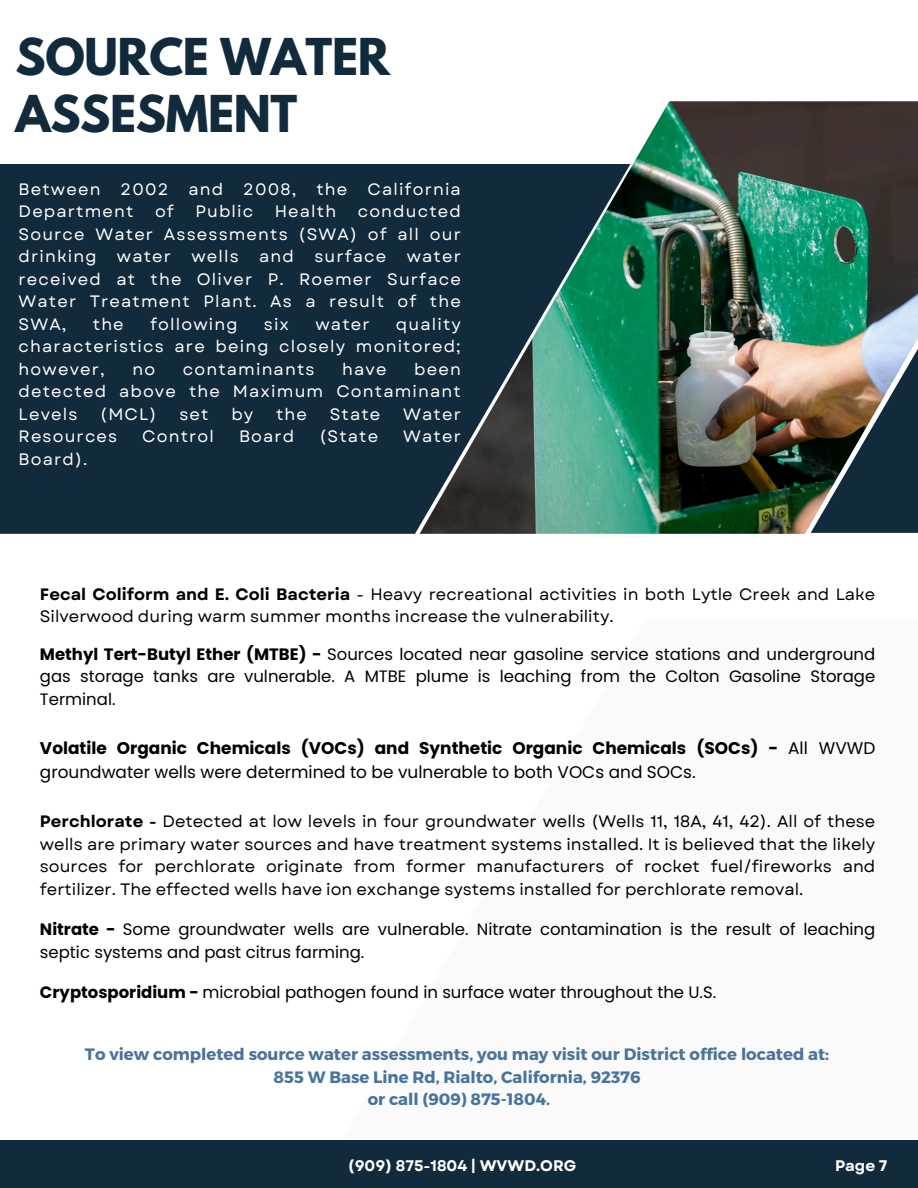
<style>
.page{position:relative;width:918px;height:1188px;background:#fff}
.page>*{position:absolute;margin:0;border:0;box-sizing:border-box;transform-origin:0 0}
.t1{font:700 45px/57.3px "League Spartan";letter-spacing:-.01em;color:#112b3c}
.t2{font:16.95px/23.7px "Poppins";color:#000}
.t3{font:16.5px/22.5px "Garet";color:#000}
.t4{font:16.5px/22.5px "Garet";letter-spacing:.07em;color:#fff;text-align:justify}
.t5{font:16.5px/22.5px "Poppins";color:#000;text-align:justify}
.t6{font:700 16.5px/22.5px "Montserrat";color:#48749b;text-align:center}
.t7{font:700 15.3px "Garet";color:#fff}
.s1{font-weight:700}
</style>
<div class="page">
<img style="left:630px;top:101px;width:288px;height:432px">
<svg style="left:0;top:164px;width:630px;height:370px;background:#193a44"></svg>
<div style="left:298px;top:619px;width:620px;height:569px;background:#fafafa"></div>
<img style="left:811px;top:241px;width:107px;height:292px">
<div style="left:0;top:1141px;width:918px;height:47px;background:#112b3c"></div>
<p class="t1" style="left:16px;top:34px;width:376px">SOURCE WATER<br>ASSESMENT</p>
<p class="t4" style="left:19px;top:178px;width:444px">Between 2002 and 2008, the California<br>Department</p>
<p class="t4" style="left:155px;top:200px;width:20px">of</p>
<p class="t4" style="left:195px;top:200px;width:59px">Public</p>
<p class="t4" style="left:275px;top:200px;width:63px">Health</p>
<p class="t4" style="left:19px;top:200px;width:444px;text-indent:339px">conducted Source Water Assessments (SWA) of all our drinking water wells and surface water received at the Oliver P. Roemer Surface Water Treatment Plant. As a result of the SWA,</p>
<p class="t4" style="left:93px;top:313px;width:32px">the</p>
<p class="t4" style="left:150px;top:313px;width:89px">following</p>
<p class="t4" style="left:264px;top:313px;width:27px">six</p>
<p class="t4" style="left:315px;top:313px;width:56px">water</p>
<p class="t4" style="left:19px;top:313px;width:444px;text-indent:377px">quality characteristics are being closely monitored; however,</p>
<p class="t4" style="left:19px;top:358px;width:444px;text-indent:396px">been detected above the Maximum Contaminant Levels</p>
<p class="t4" style="left:132px;top:358px;width:24px">no</p>
<p class="t4" style="left:183px;top:358px;width:133px">contaminants</p>
<p class="t4" style="left:342px;top:358px;width:46px">have</p>
<p class="t4" style="left:100px;top:403px;width:58px">(MCL)</p>
<p class="t4" style="left:179px;top:403px;width:31px">set</p>
<p class="t4" style="left:231px;top:403px;width:23px">by</p>
<p class="t4" style="left:276px;top:403px;width:32px">the</p>
<p class="t4" style="left:330px;top:403px;width:52px">State</p>
<p class="t4" style="left:403px;top:403px;width:59px">Water</p>
<p class="t4" style="left:19px;top:425px;width:100px">Resources</p>
<p class="t4" style="left:142px;top:425px;width:73px">Control</p>
<p class="t4" style="left:239px;top:425px;width:57px">Board</p>
<p class="t4" style="left:319px;top:425px;width:60px">(State</p>
<p class="t4" style="left:403px;top:425px;width:59px">Water</p>
<p class="t4" style="left:19px;top:448px;width:70px">Board).</p>
<p class="t3" style="left:40px;top:583px;width:837px"><span class="s1">Fecal Coliform and E. Coli Bacteria</span> - Heavy recreational activities in both Lytle Creek and Lake<br>Silverwood during warm summer months increase the vulnerability.</p>
<p class="t5" style="left:40px;top:643px;width:837px"><span class="s1">Methyl Tert-Butyl Ether (MTBE) -</span> Sources located near gasoline service stations and underground gas storage tanks are vulnerable. A MTBE plume is leaching from the Colton Gasoline Storage Terminal.</p>
<p class="t2" style="left:40px;top:737px;width:837px"><span class="s1">Volatile Organic Chemicals (VOCs) and Synthetic Organic Chemicals (SOCs) -</span> All WVWD groundwater wells were determined to be vulnerable to both VOCs and SOCs.</p>
<p class="t3" style="left:40px;top:810px;width:837px;text-align:justify"><span class="s1">Perchlorate -</span> Detected at low levels in four groundwater wells (Wells 11, 18A, 41, 42). All of these wells are primary water sources and have treatment systems installed. It is believed that the likely sources for perchlorate originate from former manufacturers of rocket fuel/fireworks and fertilizer. The effected wells have ion exchange systems installed for perchlorate removal.</p>
<p class="t5" style="left:40px;top:918px;width:837px"><span class="s1">Nitrate -</span> Some groundwater wells are vulnerable. Nitrate contamination is the result of leaching septic systems and past citrus farming.</p>
<h3 class="t5" style="left:40px;top:981px;width:678px"><span class="s1">Cryptosporidium -</span> microbial pathogen found in surface water throughout the U.S.</h3>
<h2 class="t6" style="left:85px;top:1042px;width:746px">To view completed source water assessments, you may visit our District office located at:<br>855 W Base Line Rd, Rialto, California, 92376<br>or call (909) 875-1804.</h2>
<p class="t7" style="left:348px;top:1154px;width:230px">(909) 875-1804 | WVWD.ORG</p>
<h3 class="t7" style="left:835px;top:1154px;width:54px">Page 7</h3>
</div>
